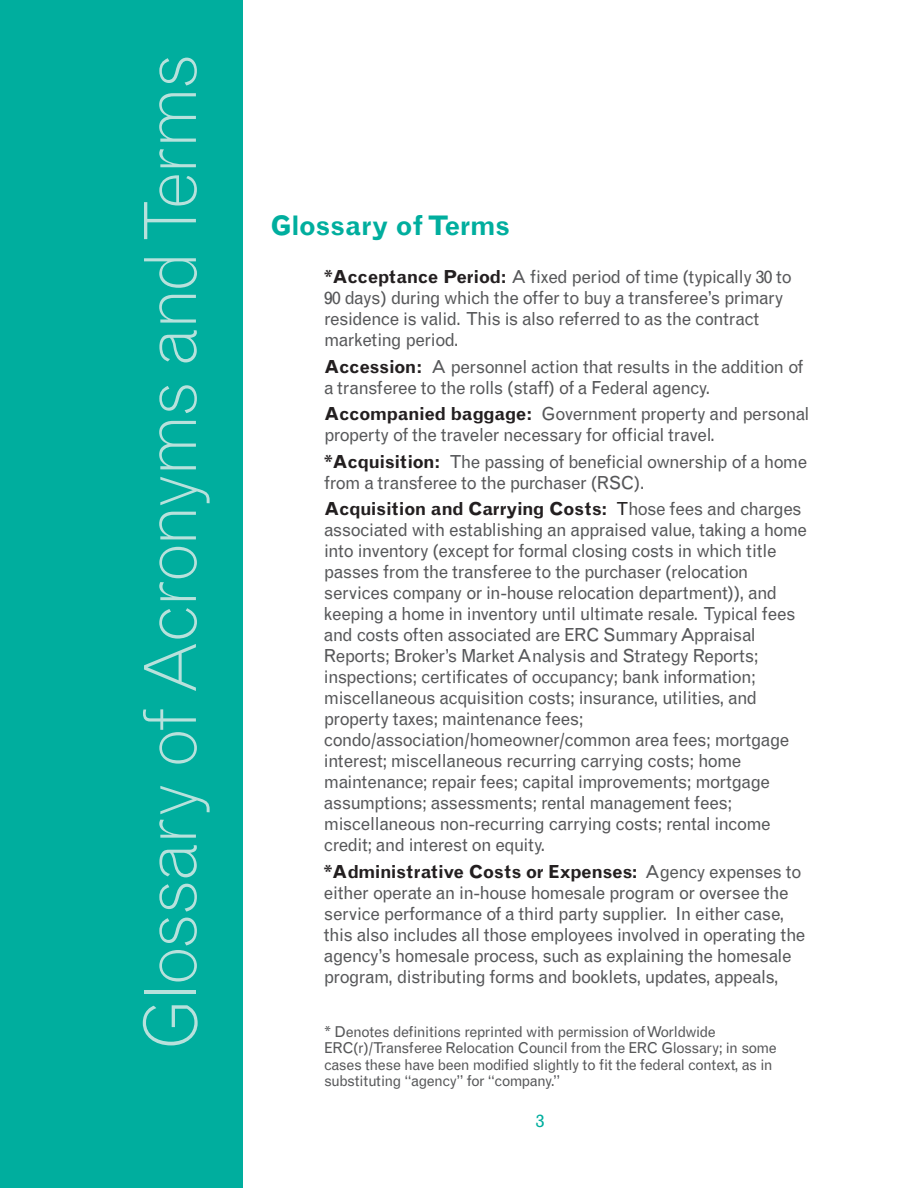
<style>
.page{position:relative;width:918px;height:1188px;background:#fff}
.page>*{position:absolute;margin:0;border:0;box-sizing:border-box;transform-origin:0 0}
.t1{font:300 72px "Grotesque MT Std";letter-spacing:-.03em;color:#b8e1dc}
.t2{font:700 27px "Grotesque";letter-spacing:-.01em;color:#00ae9e}
.t3{font:18px/21px "Grotesque MT Std";letter-spacing:-.035em;color:#57585a}
.t4{font:18px "Grotesque MT Std";color:#00ae9e}
.t5{font:15px/16.5px "Grotesque MT Std";letter-spacing:-.035em;color:#57585a}
.s1{font-weight:700;color:#231f20}
.s2{color:#231f20}
</style>
<div class="page">
<div style="left:0;top:0;width:243px;height:1188px;background:#00ae9e"></div>
<h1 class="t1" style="left:144px;top:1050px;width:997px;rotate:-90deg">Glossary of Acronyms andTerms</h1>
<h2 class="t2" style="left:270px;top:216px;width:242px">Glossary of Terms</h2>
<p class="t3" style="left:324px;top:268px;width:470px"><span class="s1">*Acceptance Period:</span> A fixed period of time (typically 30 to 90 days) during which the offer to buy a transferee’s primary residence is valid. This is also referred to as the contract marketing period.</p>
<p class="t3" style="left:324px;top:358px;width:481px"><span class="s1">Accession:</span> A personnel action that results in the addition of a transferee to the rolls (staff) of a Federal agency.</p>
<p class="t3" style="left:324px;top:405px;width:487px"><span class="s1">Accompanied baggage:</span> Government property and personal property of the traveler necessary for official travel.</p>
<p class="t3" style="left:324px;top:452px;width:485px"><span class="s1">*Acquisition:</span> The passing of beneficial ownership of a home from a transferee to the purchaser (RSC).</p>
<p class="t3" style="left:324px;top:500px;width:485px"><span class="s1">Acquisition and Carrying Costs:</span> <span class="s2">T</span>hose fees and charges associated with establishing an appraised value, taking a home into inventory (except for formal closing costs in which title passes from the transferee to the purchaser (relocation services company or in-house relocation department)), and keeping a home in inventory until ultimate resale. Typical fees and costs often associated are ERC Summary Appraisal Reports; Broker’s Market Analysis and Strategy Reports; inspections; certificates of occupancy; bank information; miscellaneous acquisition costs; insurance, utilities, and property taxes; maintenance fees; condo/association/homeowner/common area fees; mortgage interest; miscellaneous recurring carrying costs; home maintenance; repair fees; capital improvements; mortgage assumptions; assessments; rental management fees; miscellaneous non-recurring carrying costs; rental income credit; and interest on equity.</p>
<p class="t3" style="left:324px;top:862px;width:483px"><span class="s1">*Administrative Costs or Expenses:</span> Agency expenses to either operate an in-house homesale program or oversee the service performance of a third party supplier. In either case, this also includes all those employees involved in operating the agency’s homesale process, such as explaining the homesale program, distributing forms and booklets, updates, appeals,</p>
<p class="t5" style="left:324px;top:1025px;width:454px">* Denotes definitions reprinted with permission of Worldwide ERC(r)/Transferee Relocation Council from the ERC Glossary; in some cases these have been modified slightly to fit the federal context, as in substituting “agency” for “company.”</p>
<p class="t4" style="left:536px;top:1115px;width:10px">3</p>
</div>
